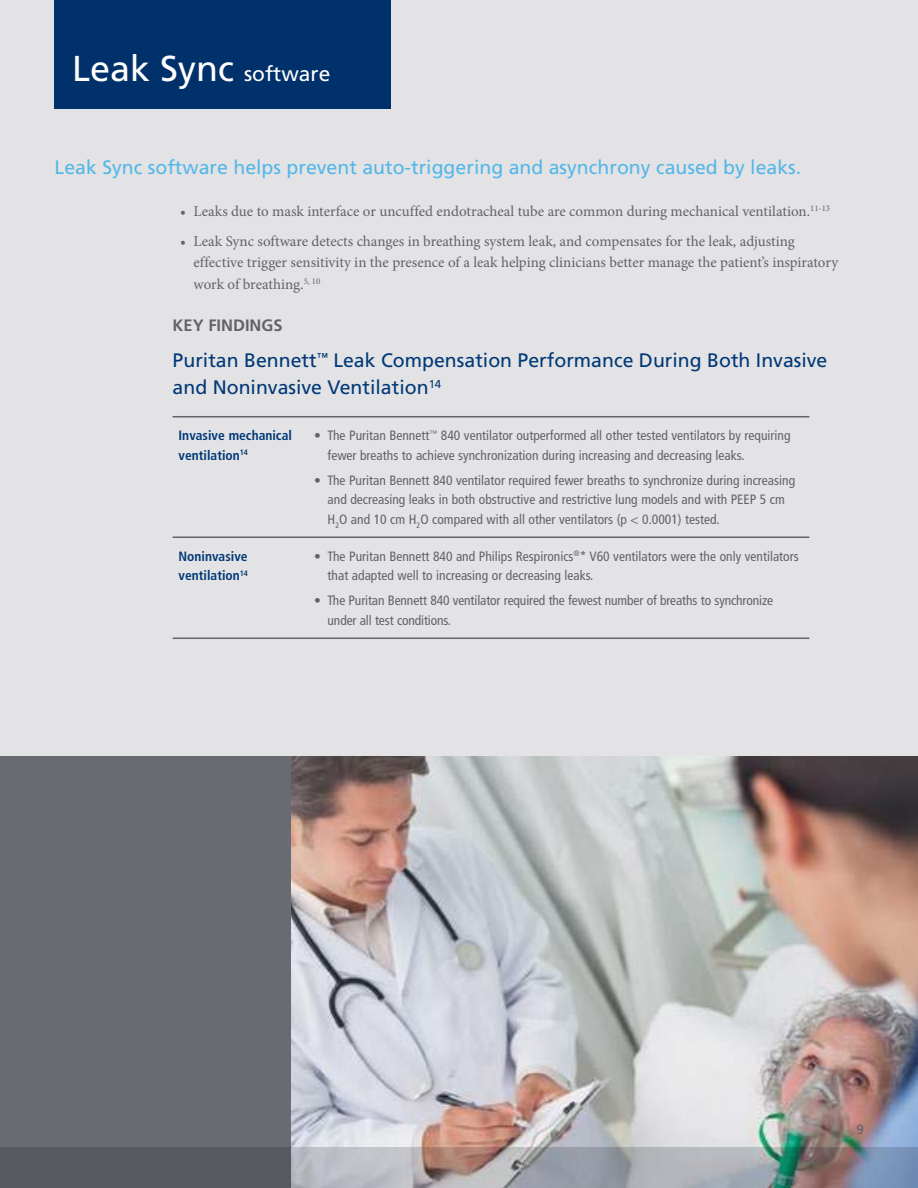
<style>
.page{position:relative;width:918px;height:1188px;background:#fff}
.page>*{position:absolute;margin:0;border:0;box-sizing:border-box;transform-origin:0 0}
.t1{font:36px "Frutiger LT Std";color:#fff}
.t2{font:19.5px/27px "Frutiger LT Std";color:#003877}
.t3{font:19.5px "Frutiger LT Std";color:#53b7e8}
.t4{font:700 16.5px "Frutiger LT Std";color:#626366}
.t5{font:15px/21px "Minion Pro";color:#626366}
.t6{font:condensed 13.5px/19.5px "Frutiger LT Std";color:#626366}
.t7{font:700 condensed 13.5px/19.5px "Frutiger LT Std";color:#003877}
.t8{font:13.5px "Frutiger LT Std";color:#626366}
.t9{font:12px "Minion Pro";color:#696b73}
.s1{font-size:21px}
</style>
<div class="page">
<div style="left:0;top:0;width:918px;height:788px;background:#e3e3e5"></div>
<div style="left:54px;top:0;width:336px;height:109px;background:#00316a"></div>
<hr style="left:173px;top:416px;width:135px;height:1px;background:#626366">
<hr style="left:308px;top:416px;width:501px;height:1px;background:#626366">
<hr style="left:173px;top:536px;width:135px;height:2px;background:#626366">
<hr style="left:308px;top:536px;width:501px;height:2px;background:#626366">
<hr style="left:173px;top:638px;width:135px;height:1px;background:#626366">
<hr style="left:308px;top:638px;width:501px;height:1px;background:#626366">
<div style="left:0;top:756px;width:299px;height:432px;background:#696b73"></div>
<img style="left:292px;top:756px;width:626px;height:391px">
<svg style="left:0;top:1147px;width:918px;height:41px;background:#87898f"></svg>
<h1 class="t1" style="left:72px;top:54px;width:260px">Leak Sync <span class="s1">software</span></h1>
<h2 class="t3" style="left:55px;top:159px;width:748px">Leak Sync software helps prevent auto-triggering and asynchrony caused by leaks.</h2>
<p class="t5" style="left:180px;top:202px;width:652px">• Leaks due to mask interface or uncuffed endotracheal tube are common during mechanical ventilation.<sup>11-13</sup></p>
<p class="t5" style="left:194px;top:232px;width:646px;text-indent:-14px">• Leak Sync software detects changes in breathing system leak, and compensates for the leak, adjusting effective trigger sensitivity in the presence of a leak helping clinicians better manage the patient’s inspiratory</p>
<p class="t5" style="left:194px;top:275px;width:128px">work of breathing.<sup>5,</sup> <sup>10</sup></p>
<p class="t4" style="left:173px;top:319px;width:112px">KEY FINDINGS</p>
<h2 class="t2" style="left:173px;top:348px;width:656px">Puritan Bennett<sup>™</sup> Leak Compensation Performance During Both Invasive and Noninvasive Ventilation<sup>14</sup></h2>
<p class="t7" style="left:179px;top:427px;width:115px">Invasive mechanical ventilation<sup>14</sup></p>
<p class="t6" style="left:328px;top:427px;width:464px;text-indent:-13px">• The Puritan Bennett<sup>™</sup> 840 ventilator outperformed all other tested ventilators by requiring fewer breaths to achieve synchronization during increasing and decreasing leaks.</p>
<p class="t6" style="left:328px;top:471px;width:469px;text-indent:-14px">• The Puritan Bennett 840 ventilator required fewer breaths to synchronize during increasing and decreasing leaks in both obstructive and restrictive lung models and with PEEP 5 cm<br>H<sub>2</sub>O and 10 cm H<sub>2</sub>O compared with all other ventilators (p &lt; 0.0001) tested.</p>
<p class="t7" style="left:179px;top:547px;width:71px">Noninvasive ventilation<sup>14</sup></p>
<p class="t6" style="left:328px;top:547px;width:473px;text-indent:-13px">• The Puritan Bennett 840 and Philips Respironics<sup>®</sup>* V60 ventilators were the only ventilators that adapted well to increasing or decreasing leaks.</p>
<p class="t6" style="left:328px;top:592px;width:447px;text-indent:-14px">• The Puritan Bennett 840 ventilator required the fewest number of breaths to synchronize under all test conditions.</p>
<p class="t9" style="left:858px;top:1123px;width:7px">9</p>
<p class="t8" style="left:856px;top:1124px;width:9px">9</p>
</div>
